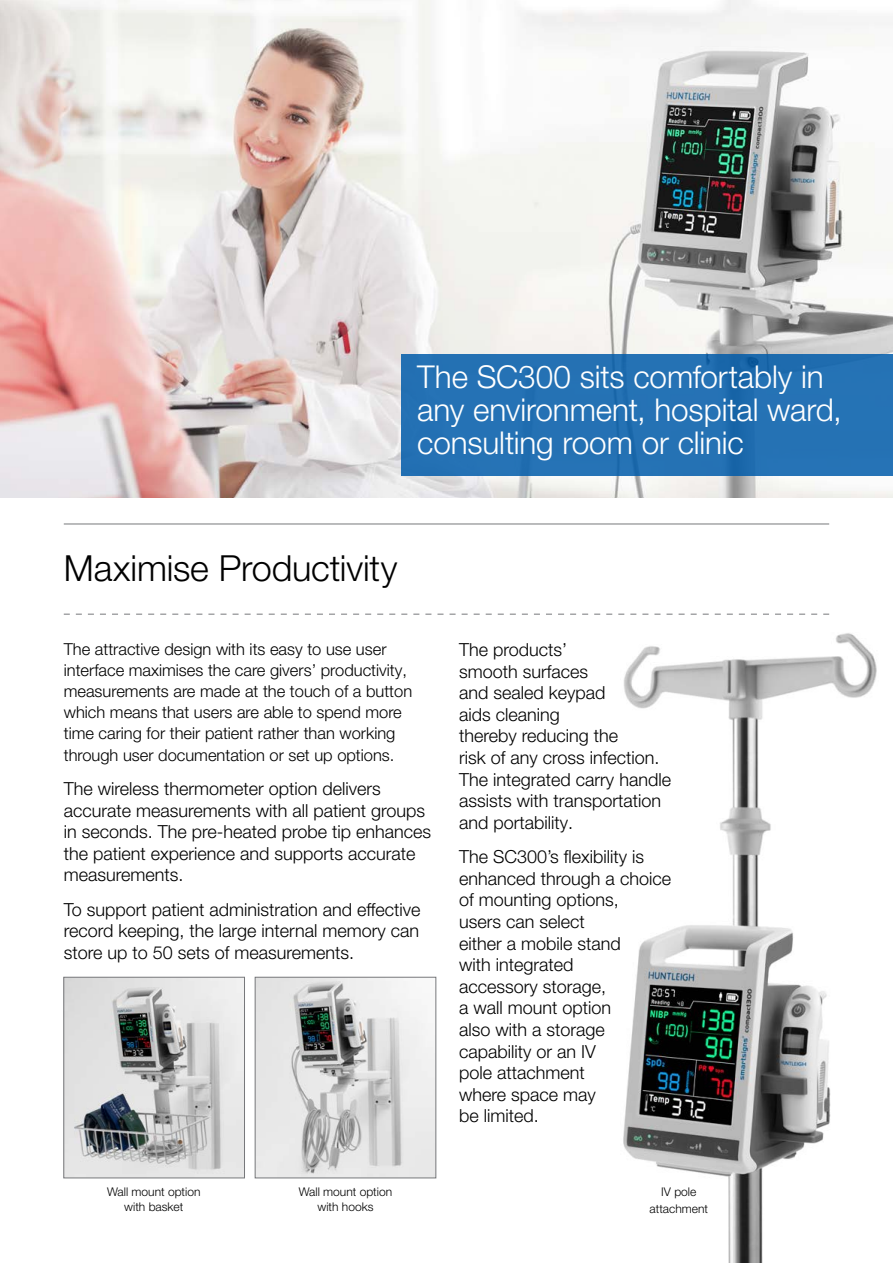
<style>
.page{position:relative;width:893px;height:1263px;background:#fff}
.page>*{position:absolute;margin:0;border:0;box-sizing:border-box;transform-origin:0 0}
.t1{font:300 36px "Helvetica Neue LT Pro";letter-spacing:-.005em;color:#000}
.t2{font:300 31.5px/33px "Helvetica Neue LT Pro";letter-spacing:-.005em;color:#fff}
.t3{font:300 18px/21.6px "Helvetica Neue LT Pro";color:#000}
.t4{font:300 16.5px/21.1px "Helvetica Neue LT Pro";color:#000}
.t5{font:300 12px/15px "Helvetica Neue LT Pro";color:#000;text-align:center}
</style>
<div class="page">
<hr style="left:64px;top:524px;width:765px;height:1px;background:#77787b">
<img style="left:0;top:0;width:893px;height:497px">
<div style="left:401px;top:354px;width:492px;height:122px;background:#2572b4"></div>
<img style="left:65px;top:979px;width:178px;height:197px">
<div style="left:63px;top:977px;width:182px;height:201px;border:1px solid #77787b"></div>
<img style="left:257px;top:979px;width:177px;height:197px">
<div style="left:255px;top:977px;width:181px;height:201px;border:1px solid #77787b"></div>
<img style="left:623px;top:633px;width:254px;height:630px">
<svg style="left:64px;top:614px;width:765px;height:1px"></svg>
<h2 class="t2" style="left:417px;top:360px;width:426px">The SC300 sits comfortably in any environment, hospital ward, consulting room or clinic</h2>
<h1 class="t1" style="left:64px;top:546px;width:335px">Maximise Productivity</h1>
<p class="t4" style="left:64px;top:638px;width:350px">The attractive design with its easy to use user interface maximises the care givers’ productivity, measurements are made at the touch of a button which means that users are able to spend more time caring for their patient rather than working through user documentation or set up options.</p>
<p class="t3" style="left:64px;top:777px;width:369px">The wireless thermometer option delivers accurate measurements with all patient groups in seconds. The pre-heated probe tip enhances the patient experience and supports accurate measurements.</p>
<p class="t3" style="left:64px;top:898px;width:358px;text-align:justify">To support patient administration and effective record keeping, the large internal memory can store up to 50 sets of measurements.</p>
<p class="t3" style="left:459px;top:638px;width:213px">The products’<br>smooth surfaces<br>and sealed keypad<br>aids cleaning<br>thereby reducing the<br>risk of any cross infection.<br>The integrated carry handle assists with transportation and portability.</p>
<p class="t3" style="left:459px;top:846px;width:213px">The SC300’s flexibility is enhanced through a choice of mounting options,<br>users can select<br>either a mobile stand<br>with integrated<br>accessory storage,<br>a wall mount option<br>also with a storage capability or an IV<br>pole attachment<br>where space may<br>be limited.</p>
<p class="t5" style="left:107px;top:1184px;width:95px">Wall mount option with basket</p>
<p class="t5" style="left:299px;top:1184px;width:95px">Wall mount option with hooks</p>
<p class="t5" style="left:650px;top:1184px;width:60px;line-height:16.2px">IV pole attachment</p>
</div>
